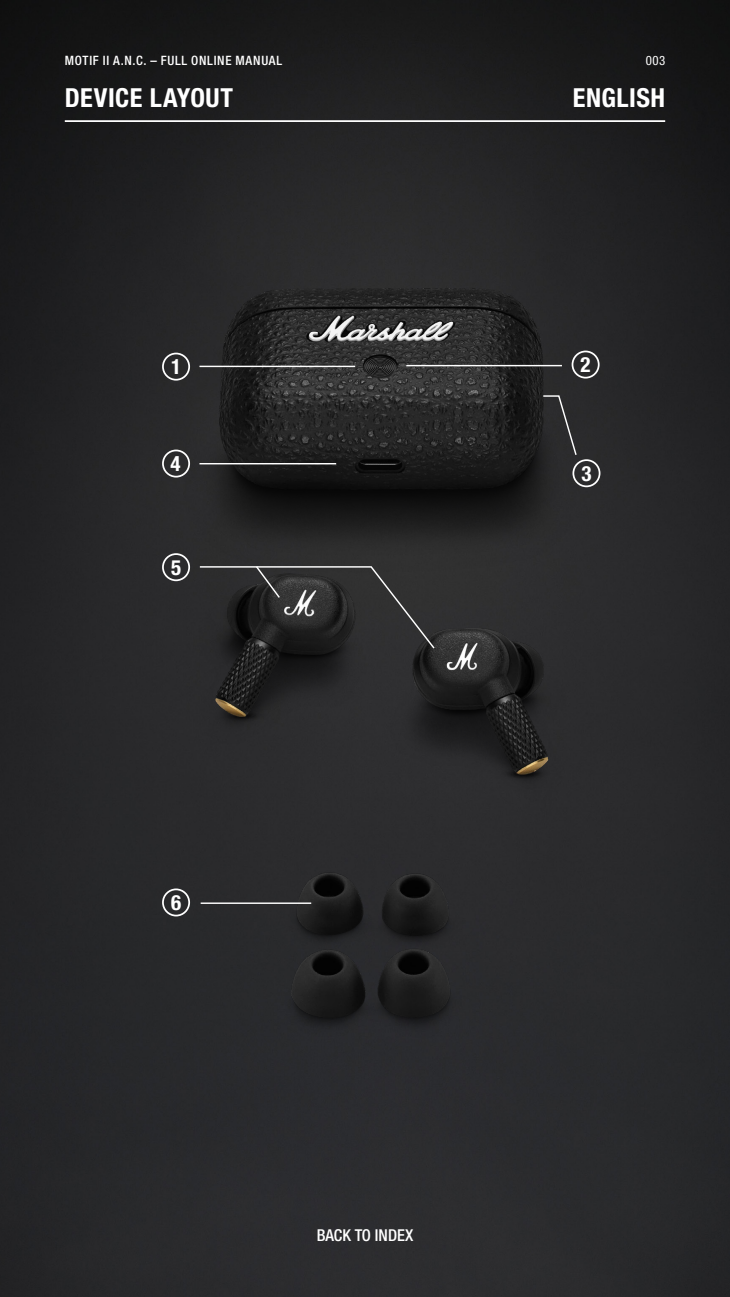
<style>
.page{position:relative;width:730px;height:1297px;background:#fff}
.page>*{position:absolute;margin:0;border:0;box-sizing:border-box;transform-origin:0 0}
.t1{font:700 condensed 26.25px "Helvetica Neue LTW1 G";letter-spacing:.02em;color:#fff}
.t2{font:700 condensed 21px "Helvetica Neue LTW1 G";color:#fff}
.t3{font:500 condensed 16.45px "Helvetica Neue LTW1 G";color:#fff}
.t4{font:500 condensed 12.95px "Helvetica Neue LTW1 G";letter-spacing:.055em;color:#fff}
.t5{font:condensed 12.95px "Helvetica Neue LTW1 G";color:#fff}
</style>
<div class="page">
<div style="left:0;top:0;width:729px;height:60px;background:#171717"></div>
<img style="left:0;top:60px;width:729px;height:1236px">
<svg style="left:541px;top:394px;width:36px;height:62px;background:#343435"></svg>
<hr style="left:199px;top:463px;width:137px;height:1px;background:#fff">
<hr style="left:200px;top:902px;width:111px;height:1px;background:#fff">
<svg style="left:198px;top:564px;width:238px;height:86px;background:#313131"></svg>
<hr style="left:199px;top:365px;width:156px;height:2px;background:#fff">
<hr style="left:406px;top:365px;width:155px;height:1px;background:#fff">
<div style="left:162px;top:352px;width:28px;height:28px;border:2px solid #fff;border-radius:50%"></div>
<div style="left:571px;top:350px;width:28px;height:28px;border:2px solid #fff;border-radius:50%"></div>
<div style="left:572px;top:459px;width:28px;height:28px;border:2px solid #fff;border-radius:50%"></div>
<div style="left:162px;top:449px;width:28px;height:28px;border:2px solid #fff;border-radius:50%"></div>
<div style="left:162px;top:553px;width:28px;height:28px;border:2px solid #fff;border-radius:50%"></div>
<div style="left:162px;top:888px;width:28px;height:28px;border:2px solid #fff;border-radius:50%"></div>
<hr style="left:65px;top:120px;width:599px;height:2px;background:#fff">
<p class="t4" style="left:65px;top:52px;width:219px">MOTIF II A.N.C. – FULL ONLINE MANUAL</p>
<p class="t5" style="left:645px;top:53px;width:21px">003</p>
<h1 class="t1" style="left:65px;top:82px;width:170px">DEVICE LAYOUT</h1>
<h1 class="t1" style="left:572px;top:82px;width:94px">ENGLISH</h1>
<h2 class="t2" style="left:171px;top:354px;width:12px">1</h2>
<h2 class="t2" style="left:580px;top:352px;width:12px">2</h2>
<h2 class="t2" style="left:170px;top:451px;width:12px">4</h2>
<h2 class="t2" style="left:171px;top:554px;width:12px">5</h2>
<h2 class="t2" style="left:171px;top:890px;width:12px">6</h2>
<p class="t3" style="left:316px;top:1225px;width:98px">BACK TO INDEX</p>
<h2 class="t2" style="left:581px;top:460px;width:12px">3</h2>
</div>
